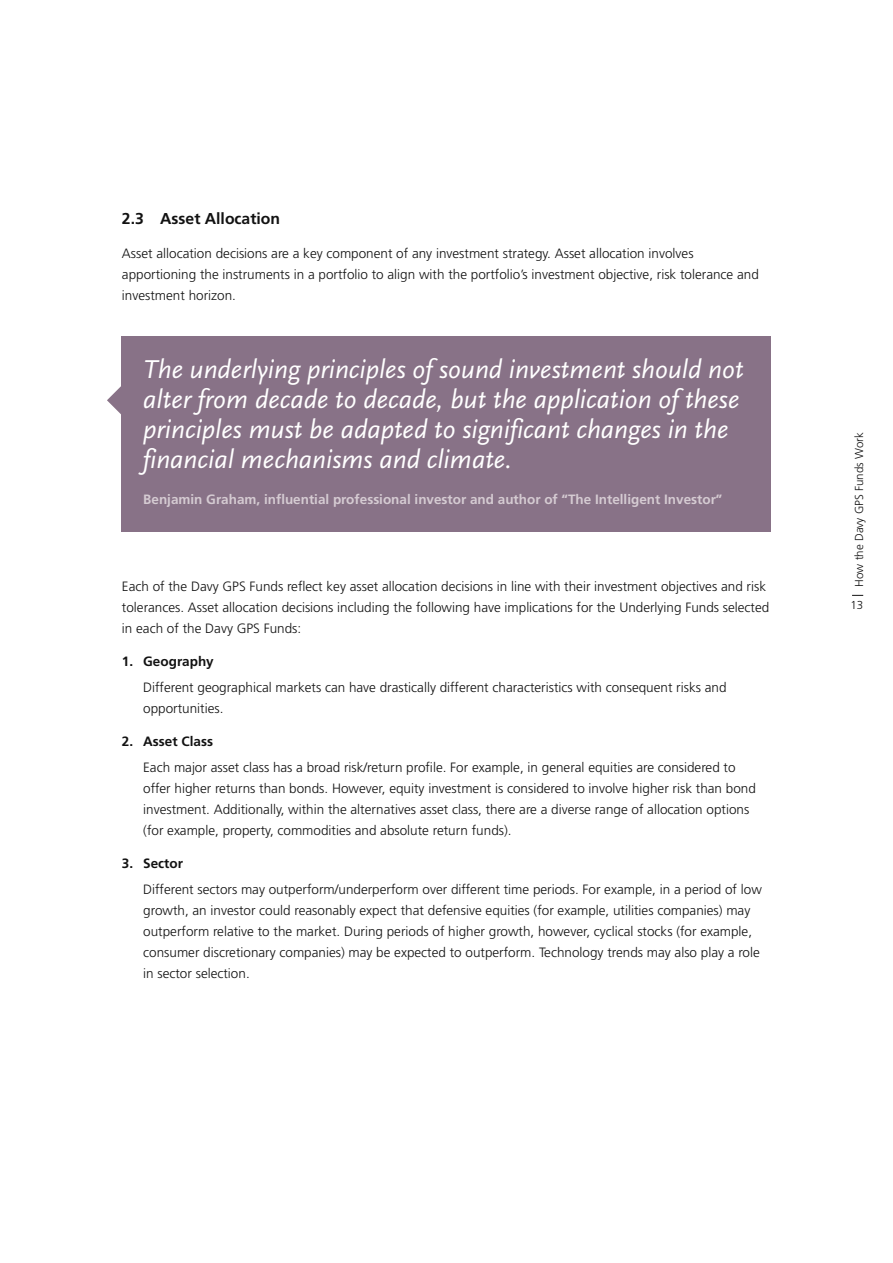
<style>
.page{position:relative;width:893px;height:1263px;background:#fff}
.page>*{position:absolute;margin:0;border:0;box-sizing:border-box;transform-origin:0 0}
.t1{font:italic 27px/30px "Scala Sans OT";color:#fff}
.t2{font:700 15.75px "Frutiger LT Std";color:#121212}
.t3{font:300 13.5px/21px "Frutiger LT Std";color:#121212}
.t4{font:700 13.5px "Frutiger LT Std";color:#d5cbd2}
.t5{font:700 13.5px "Frutiger LT Std";color:#121212}
.t6{font:300 11.55px "Frutiger LT Std";color:#121212}
</style>
<div class="page">
<div style="left:122px;top:336px;width:649px;height:195px;background:#887287"></div>
<svg style="left:107px;top:385px;width:15px;height:30px"></svg>
<p class="t2" style="left:122px;top:210px;width:160px">2.3 Asset Allocation</p>
<p class="t3" style="left:122px;top:243px;width:638px">Asset allocation decisions are a key component of any investment strategy. Asset allocation involves apportioning the instruments in a portfolio to align with the portfolio’s investment objective, risk tolerance and investment horizon.</p>
<h1 class="t1" style="left:143px;top:355px;width:602px">The underlying principles of sound investment should not alter from decade to decade, but the application of these principles must be adapted to significant changes in the financial mechanisms and climate.</h1>
<p class="t4" style="left:143px;top:491px;width:581px">Benjamin Graham, influential professional investor and author of “The Intelligent Investor”</p>
<p class="t3" style="left:122px;top:575px;width:649px">Each of the Davy GPS Funds reflect key asset allocation decisions in line with their investment objectives and risk tolerances. Asset allocation decisions including the following have implications for the Underlying Funds selected in each of the Davy GPS Funds:</p>
<p class="t5" style="left:122px;top:654px;width:93px">1. Geography</p>
<p class="t3" style="left:143px;top:677px;width:585px">Different geographical markets can have drastically different characteristics with consequent risks and opportunities.</p>
<p class="t5" style="left:122px;top:734px;width:93px">2. Asset Class</p>
<p class="t3" style="left:143px;top:757px;width:614px">Each major asset class has a broad risk/return profile. For example, in general equities are considered to offer higher returns than bonds. However, equity investment is considered to involve higher risk than bond investment. Additionally, within the alternatives asset class, there are a diverse range of allocation options (for example, property, commodities and absolute return funds).</p>
<p class="t5" style="left:122px;top:856px;width:63px">3. Sector</p>
<p class="t3" style="left:143px;top:879px;width:620px">Different sectors may outperform/underperform over different time periods. For example, in a period of low growth, an investor could reasonably expect that defensive equities (for example, utilities companies) may outperform relative to the market. During periods of higher growth, however, cyclical stocks (for example, consumer discretionary companies) may be expected to outperform. Technology trends may also play a role in sector selection.</p>
<p class="t6" style="left:853px;top:587px;width:156px;rotate:-90deg">How the Davy GPS Funds Work</p>
<p class="t6" style="left:850px;top:599px;width:14px">13</p>
</div>
